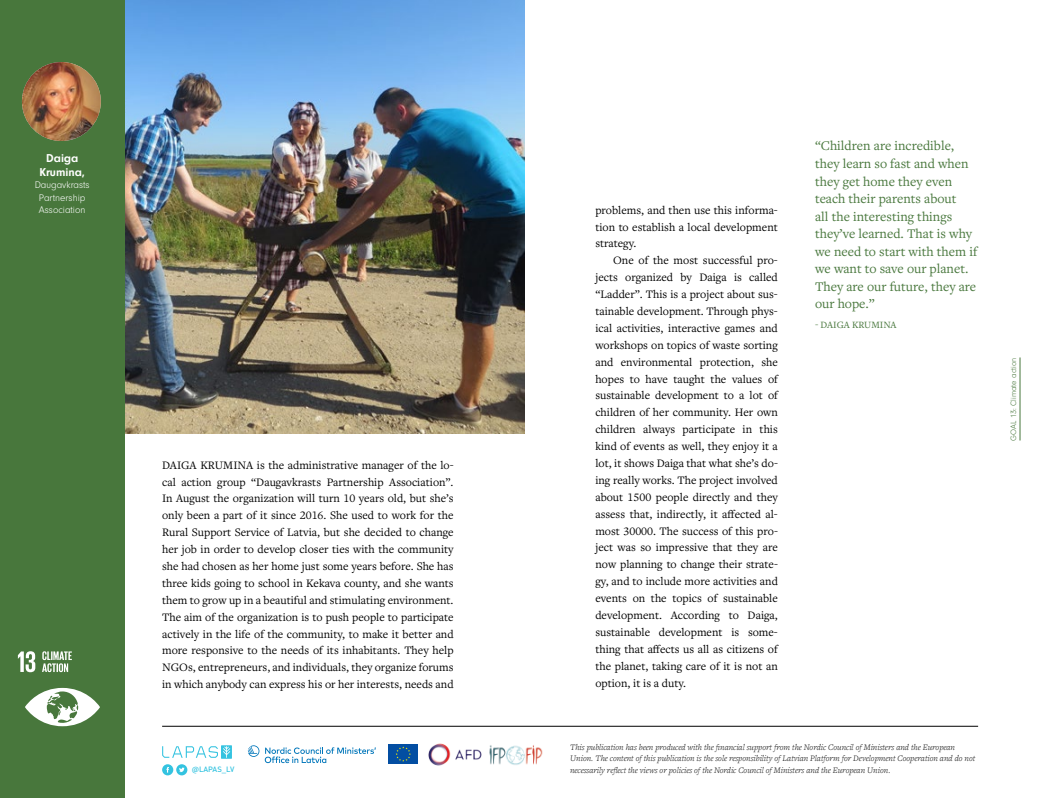
<style>
.page{position:relative;width:1049px;height:798px;background:#fff}
.page>*{position:absolute;margin:0;border:0;box-sizing:border-box;transform-origin:0 0}
.t1{font:13.75px/17.5px "Freight Text Pro";color:#48773c}
.t2{font:11.88px/16.9px "Freight Text Pro";color:#000;text-align:justify}
.t3{font:700 11.88px/13.8px "Neuzeit Gro";color:#fff;text-align:center}
.t4{font:300 10px/12.5px "Neuzeit Gro";color:#fff;text-align:center}
.t5{font:10px "Freight Text Pro";color:#48773c}
.t6{font:italic 300 8.75px/11.2px "Freight Text Pro";color:#000}
.t7{font:300 8.12px "Neuzeit Gro";color:#48773c}
.t8{font:500 7.62px "DIN Pro";color:#34c3e0}
</style>
<div class="page">
<img style="left:124px;top:0;width:400px;height:433px">
<div style="left:0;top:0;width:124px;height:797px;background:#48773c"></div>
<svg style="left:25px;top:687px;width:75px;height:39px"></svg>
<svg style="left:18px;top:651px;width:17px;height:21px"></svg>
<svg style="left:42px;top:651px;width:30px;height:20px"></svg>
<img style="left:22px;top:62px;width:79px;height:79px;border-radius:39px">
<hr style="left:1020px;top:357px;width:1px;height:83px;background:#48773c">
<div style="left:388px;top:744px;width:30px;height:19px;background:#034ea2"></div>
<svg style="left:396px;top:746px;width:15px;height:15px"></svg>
<img style="left:428px;top:743px;width:53px;height:21px">
<img style="left:489px;top:745px;width:54px;height:20px">
<svg style="left:162px;top:745px;width:70px;height:13px"></svg>
<svg style="left:162px;top:764px;width:25px;height:10px"></svg>
<svg style="left:248px;top:745px;width:11px;height:11px"></svg>
<svg style="left:265px;top:747px;width:111px;height:15px"></svg>
<hr style="left:162px;top:725px;width:816px;height:1px;background:#000">
<p class="t3" style="left:39px;top:151px;width:47px">Daiga<br>Krumina,</p>
<p class="t4" style="left:35px;top:179px;width:56px">Daugavkrasts<br>Partnership<br>Association</p>
<p class="t2" style="left:162px;top:456px;width:293px">DAIGA KRUMINA is the administrative manager of the lo&shy;cal action group “Daugavkrasts Partnership Association”.<br>In August the organization will turn 10 years old, but she’s only been a part of it since 2016. She used to work for the Rural Support Service of Latvia, but she decided to change her job in order to develop closer ties with the community she had chosen as her home just some years before. She has three kids going to school in Kekava county, and she wants them to grow up in a beautiful and stimulating environment.<br>The aim of the organization is to push people to participate actively in the life of the community, to make it better and more responsive to the needs of its inhabitants. They help NGOs, entrepreneurs, and individuals, they organize forums in which anybody can express his or her interests, needs and</p>
<p class="t2" style="left:595px;top:201px;width:184px">problems, and then use this informa&shy;tion to establish a local development strategy.</p>
<p class="t2" style="left:595px;top:251px;width:184px;text-indent:18px">One of the most successful pro&shy;jects organized by Daiga is called “Ladder”. This is a project about sus&shy;tainable development. Through phys&shy;ical activities, interactive games and workshops on topics of waste sorting and environmental protection, she hopes to have taught the values of sustainable development to a lot of children of her community. Her own children always participate in this kind of events as well, they enjoy it a lot, it shows Daiga that what she’s do&shy;ing really works. The project involved about 1500 people directly and they assess that, indirectly, it affected al&shy;most 30000. The success of this pro&shy;ject was so impressive that they are now planning to change their strate&shy;gy, and to include more activities and events on the topics of sustainable development. According to Daiga, sustainable development is some&shy;thing that affects us all as citizens of the planet, taking care of it is not an option, it is a duty.</p>
<p class="t1" style="left:815px;top:137px;width:164px">“Children are incredible, they learn so fast and when they get home they even teach their parents about<br>all the interesting things they’ve learned. That is why we need to start with them if we want to save our planet.<br>They are our future, they are our hope.”</p>
<p class="t5" style="left:815px;top:318px;width:83px">- DAIGA KRUMINA</p>
<p class="t6" style="left:570px;top:741px;width:407px">This publication has been produced with the financial support from the Nordic Council of Ministers and the European<br>Union. The content of this publication is the sole responsibility of Latvian Platform for Development Cooperation and do not</p>
<p class="t8" style="left:192px;top:764px;width:44px">@LAPAS_LV</p>
<p class="t6" style="left:570px;top:763px;width:322px">necessarily reflect the views or policies of the Nordic Council of Ministers and the European Union.</p>
<p class="t7" style="left:1009px;top:440px;width:84px;rotate:-90deg">GOAL 13: Climate action</p>
</div>
